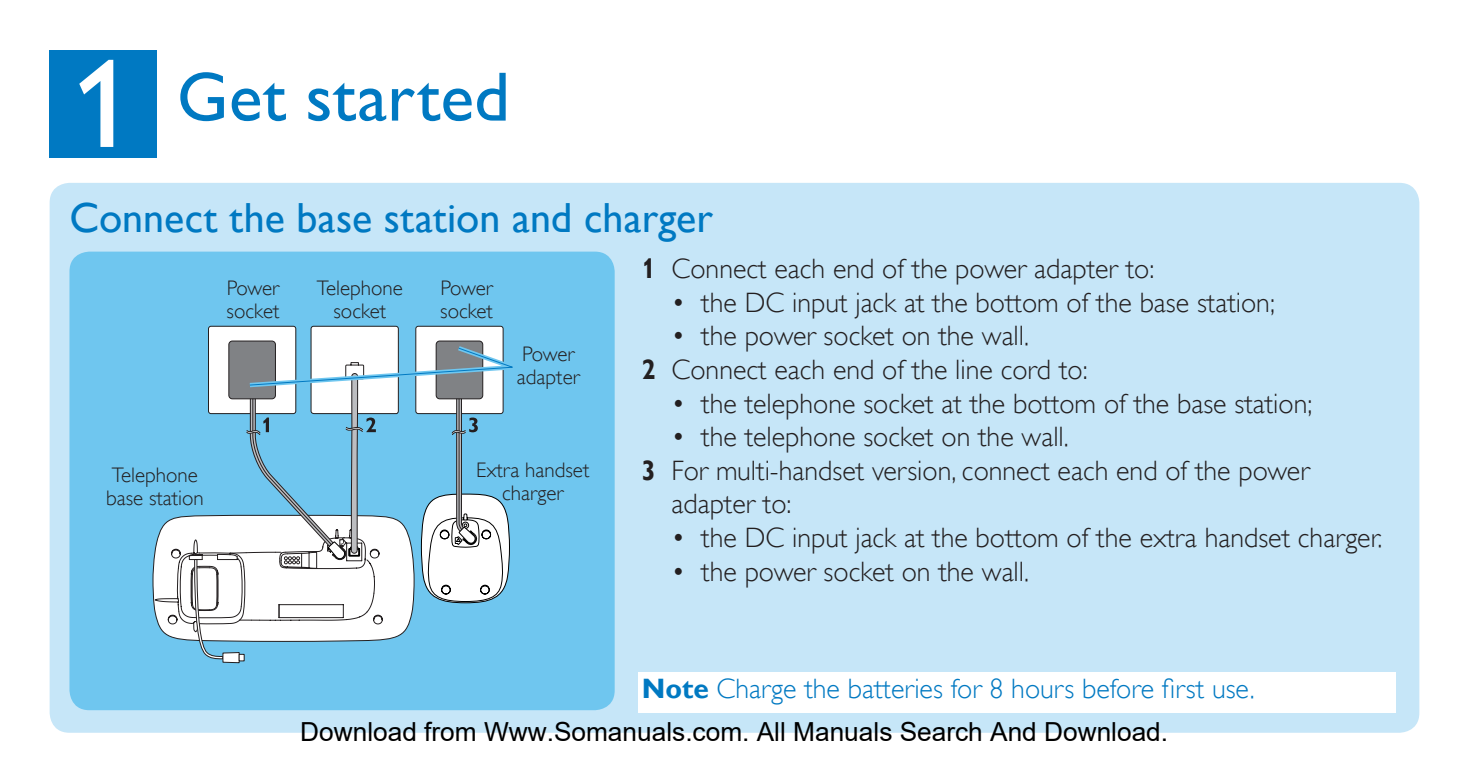
<style>
.page{position:relative;width:1469px;height:782px;background:#fff}
.page>*{position:absolute;margin:0;border:0;box-sizing:border-box;transform-origin:0 0}
.t1{font:70px "Gill Sans Alt One WGL";letter-spacing:.005em;color:#0079c2}
.t2{font:42px "Gill Sans Alt One WGL";color:#0079c2}
.t3{font:28px/33.6px "Gill Sans Alt One WGL Light";color:#231f20}
.t4{font:28px "Gill Sans Alt One WGL Light";color:#0079c2}
.t5{font:26.25px "Arial";color:#000}
.t6{font:21px/22.8px "Gill Sans Alt One WGL Light";color:#231f20}
.s1{font-size:126px;color:#fff}
.s2{font-family:"Gill Sans Alt One WGL";font-weight:700}
</style>
<div class="page">
<div style="left:50px;top:183px;width:1369px;height:549px;background:#c6e6f8;border-radius:20px"></div>
<div style="left:638px;top:671px;width:757px;height:41px;background:#fff"></div>
<div style="left:69px;top:251px;width:545px;height:459px;background:#6fc6ef;border-radius:20px"></div>
<div style="left:223px;top:652px;width:16px;height:10px;background:#fff"></div>
<div style="left:222px;top:652px;width:18px;height:11px;border:1px solid #231f20"></div>
<div style="left:239px;top:653px;width:6px;height:8px;border:1px solid #231f20"></div>
<svg style="left:152px;top:325px;width:361px;height:335px"></svg>
<div style="left:50px;top:50px;width:107px;height:107px;background:#0079c2"></div>
<h1 class="t1" style="left:72px;top:49px;width:439px"><span class="s1">1</span> Get started</h1>
<h2 class="t2" style="left:69px;top:189px;width:645px">Connect the base station and charger</h2>
<p class="t6" style="left:317px;top:276px;width:88px;text-align:center">Telephone socket</p>
<p class="t6" style="left:440px;top:276px;width:54px">Power socket</p>
<p class="t6" style="left:517px;top:342px;width:64px">Power adapter</p>
<p class="t3" style="left:641px;top:252px;width:514px"><span class="s2">1</span> Connect each end of the power adapter to:</p>
<p class="t3" style="left:671px;top:285px;width:605px">• the DC input jack at the bottom of the base station;</p>
<p class="t3" style="left:641px;top:319px;width:447px;text-indent:30px">• the power socket on the wall.<br><span class="s2">2</span> Connect each end of the line cord to:</p>
<p class="t3" style="left:671px;top:386px;width:642px">• the telephone socket at the bottom of the base station;</p>
<p class="t3" style="left:671px;top:420px;width:399px">• the telephone socket on the wall.</p>
<p class="t3" style="left:641px;top:453px;width:669px"><span class="s2">3</span> For multi-handset version, connect each end of the power</p>
<p class="t3" style="left:671px;top:487px;width:122px">adapter to:</p>
<p class="t3" style="left:671px;top:521px;width:712px">• the DC input jack at the bottom of the extra handset charger.</p>
<p class="t3" style="left:671px;top:554px;width:359px">• the power socket on the wall.</p>
<p class="t6" style="left:227px;top:276px;width:54px">Power socket</p>
<p class="t6" style="left:476px;top:458px;width:115px;text-align:center">Extra handset charger</p>
<p class="t6" style="left:106px;top:463px;width:99px">Telephone base station</p>
<p class="t4" style="left:641px;top:670px;width:614px"><span class="s2">Note</span> Charge the batteries for 8 hours before first use.</p>
<p class="t5" style="left:300px;top:717px;width:869px">Download from Www.Somanuals.com. All Manuals Search And Download.</p>
</div>
